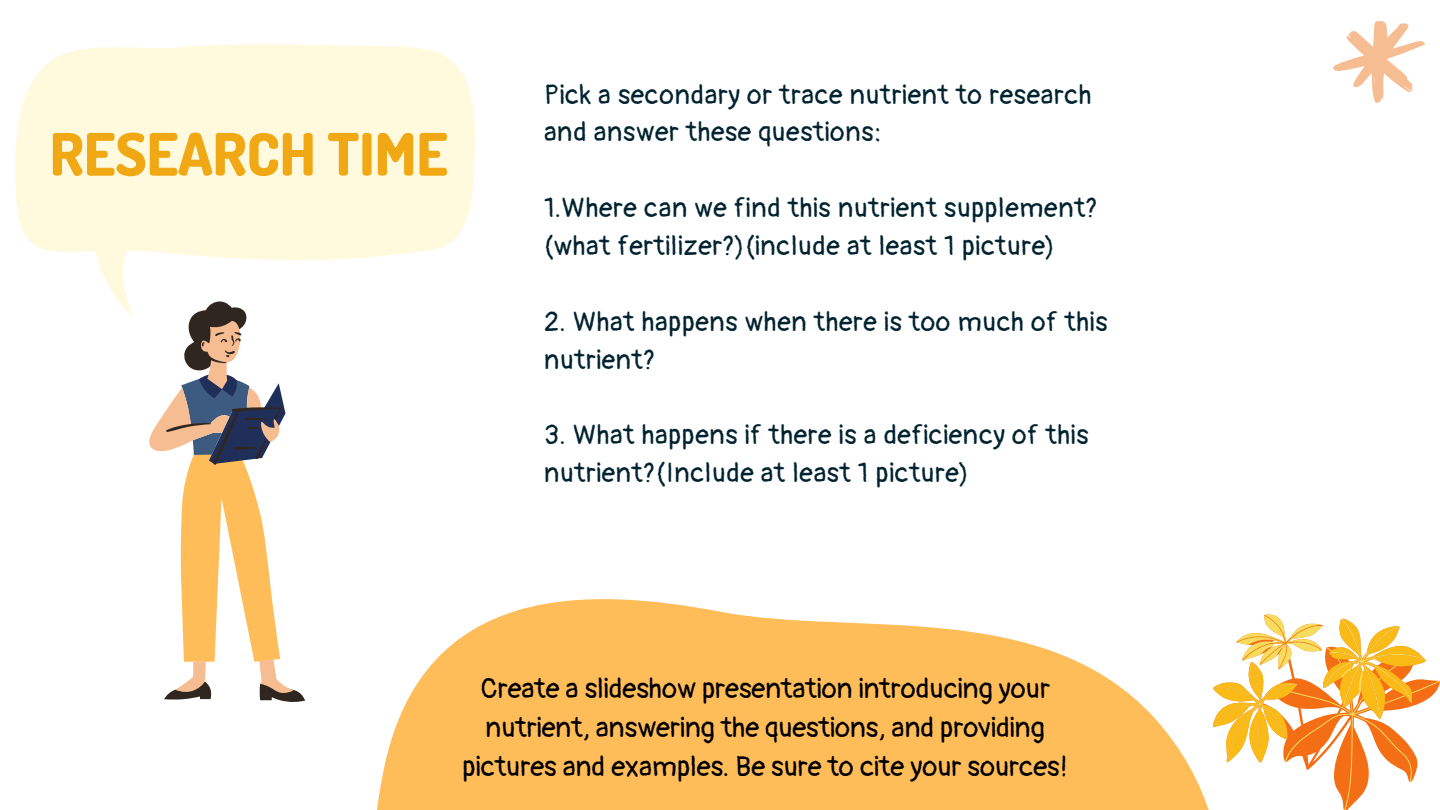
<style>
.page{position:relative;width:1440px;height:810px;background:#fff}
.page>*{position:absolute;margin:0;border:0;box-sizing:border-box;transform-origin:0 0}
.t1{font:800 58.6px "Dosis";color:#f1a815}
.t2{font:28px/39px "Pangolin";color:#000;text-align:center}
.t3{font:27.1px/37.9px "Pangolin";letter-spacing:.025em;color:#002330}
</style>
<div class="page">
<svg style="left:15px;top:44px;width:460px;height:272px;fill:#fff9de"></svg>
<svg style="left:164px;top:302px;width:141px;height:400px"></svg>
<svg style="left:149px;top:321px;width:144px;height:373px"></svg>
<svg style="left:1333px;top:21px;width:92px;height:82px"></svg>
<svg style="left:1272px;top:615px;width:168px;height:195px"></svg>
<svg style="left:377px;top:599px;width:895px;height:211px;fill:#ffbd59"></svg>
<p class="t1" style="left:50px;top:116px;width:400px">RESEARCH TIME</p>
<p class="t3" style="left:544px;top:76px;width:549px">Pick a secondary or trace nutrient to research and answer these questions:</p>
<p class="t3" style="left:544px;top:190px;width:555px">1.Where can we find this nutrient supplement? (what fertilizer?)(include at least 1 picture)</p>
<p class="t3" style="left:544px;top:303px;width:565px">2. What happens when there is too much of this nutrient?</p>
<p class="t3" style="left:544px;top:417px;width:546px">3. What happens if there is a deficiency of this nutrient?(Include at least 1 picture)</p>
<p class="t2" style="left:463px;top:670px;width:607px">Create a slideshow presentation introducing your nutrient, answering the questions, and providing pictures and examples. Be sure to cite your sources!</p>
</div>
